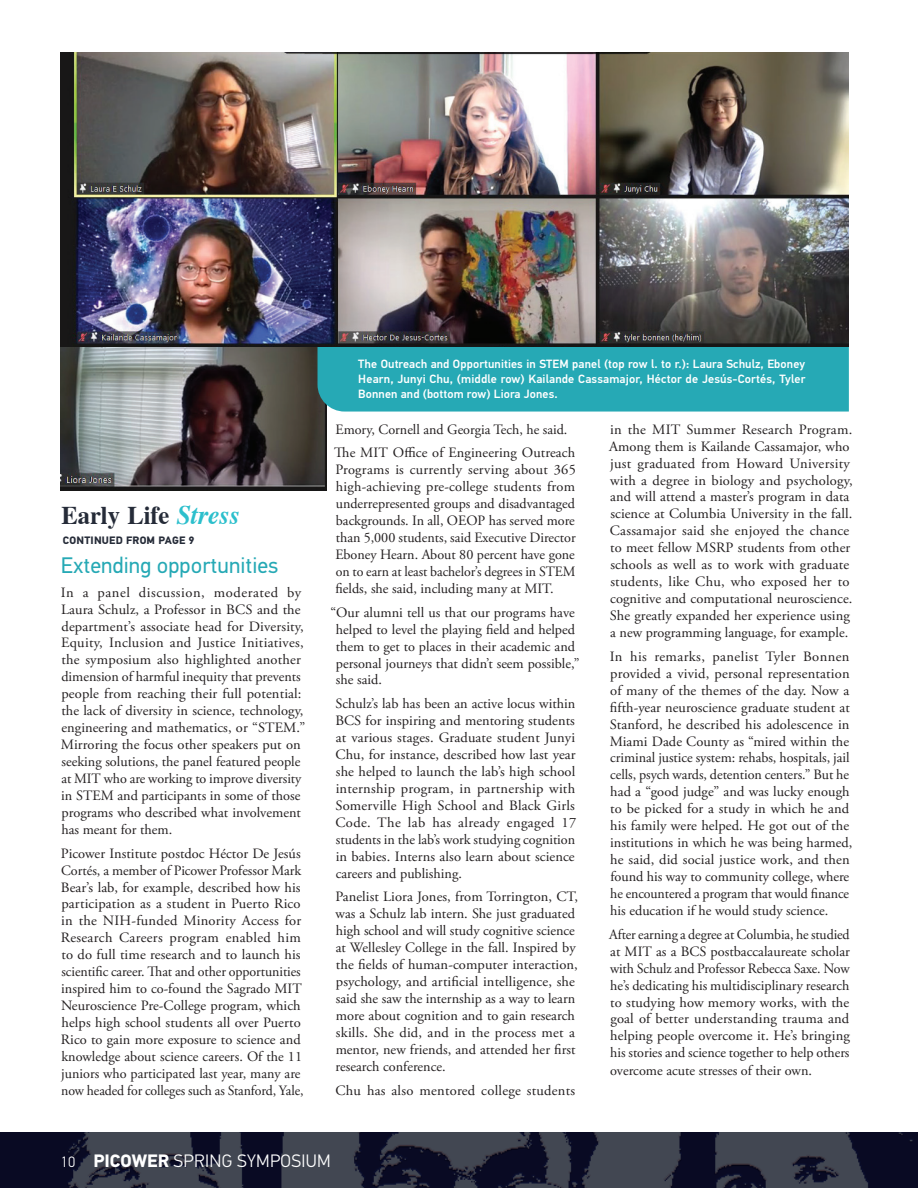
<style>
.page{position:relative;width:918px;height:1188px;background:#fff}
.page>*{position:absolute;margin:0;border:0;box-sizing:border-box;transform-origin:0 0}
.t1{font:700 25.5px "Cardiff";color:#252b38;scale:.96 1}
.t2{font:22.5px "PF Din Text Pro";color:#26a9b5}
.t3{font:300 18px "PF Din Text Pro";letter-spacing:.02em;color:#fff}
.t4{font:14.25px/17px "Adobe Garamond Pro";letter-spacing:.005em;color:#231f20}
.t5{font:500 12px/15px "PF Din Text Pro";letter-spacing:.01em;color:#fff;text-align:justify}
.t6{font:700 10.8px "PF Din Text Pro";letter-spacing:.02em;color:#252b38}
.s1{font-style:italic;font-size:27.3px;color:#2cbfcc}
.s2{font-size:15px}
.s3{font-weight:700}
</style>
<div class="page">
<svg style="left:0;top:1132px;width:918px;height:56px;background:#282b3c"></svg>
<img style="left:60px;top:347px;width:267px;height:143px">
<div style="left:318px;top:347px;width:531px;height:65px;background:#26a9b5"></div>
<img style="left:60px;top:53px;width:789px;height:294px">
<h1 class="t1" style="left:62px;top:500px;width:188px">Early Life <span class="s1">Stress</span></h1>
<p class="t6" style="left:63px;top:534px;width:133px">CONTINUED FROM PAGE 9</p>
<h2 class="t2" style="left:61px;top:552px;width:219px">Extending opportunities</h2>
<p class="t4" style="left:61px;top:584px;width:246px">In a panel discussion, moderated by Laura Schulz, a Professor in BCS and the department’s associate head for Diversity, Equity, Inclusion and Justice Initiatives, the symposium also highlighted another dimension of harmful inequity that prevents people from reaching their full potential: the lack of diversity in science, technology, engineering and mathematics, or “STEM.” Mirroring the focus other speakers put on seeking solutions, the panel featured people at MIT who are working to improve diversity in STEM and participants in some of those programs who described what involvement has meant for them.</p>
<p class="t4" style="left:61px;top:845px;width:244px">Picower Institute postdoc Héctor De Jesús Cortés, a member of Picower Professor Mark Bear’s lab, for example, described how his participation as a student in Puerto Rico in the NIH-funded Minority Access for Research Careers program enabled him to do full time research and to launch his scientific career. That and other opportunities inspired him to co-found the Sagrado MIT Neuroscience Pre-College program, which helps high school students all over Puerto Rico to gain more exposure to science and knowledge about science careers. Of the 11 juniors who participated last year, many are now headed for colleges such as Stanford, Yale,</p>
<p class="t5" style="left:358px;top:356px;width:449px">The Outreach and Opportunities in STEM panel (top row l. to r.): Laura Schulz, Eboney Hearn, Junyi Chu, (middle row) Kailande Cassamajor, Héctor de Jesús-Cortés, Tyler Bonnen and (bottom row) Liora Jones.</p>
<p class="t4" style="left:334px;top:418px;width:242px;line-height:23.7px">Emory, Cornell and Georgia Tech, he said.<br>The MIT Office of Engineering Outreach</p>
<p class="t4" style="left:335px;top:462px;width:242px;text-align:justify">Programs is currently serving about 365 high-achieving pre-college students from underrepresented groups and disadvantaged backgrounds. In all, OEOP has served more than 5,000 students, said Executive Director Eboney Hearn. About 80 percent have gone on to earn at least bachelor’s degrees in STEM fields, she said, including many at MIT.</p>
<p class="t4" style="left:336px;top:604px;width:245px;text-indent:-5px">“Our alumni tell us that our programs have helped to level the playing field and helped them to get to places in their academic and personal journeys that didn’t seem possible,” she said.</p>
<p class="t4" style="left:335px;top:696px;width:243px;text-align:justify">Schulz’s lab has been an active locus within BCS for inspiring and mentoring students at various stages. Graduate student Junyi Chu, for instance, described how last year she helped to launch the lab’s high school internship program, in partnership with Somerville High School and Black Girls Code. The lab has already engaged 17 students in the lab’s work studying cognition in babies. Interns also learn about science careers and publishing.</p>
<p class="t4" style="left:335px;top:889px;width:244px">Panelist Liora Jones, from Torrington, CT, was a Schulz lab intern. She just graduated high school and will study cognitive science at Wellesley College in the fall. Inspired by the fields of human-computer interaction, psychology, and artificial intelligence, she said she saw the internship as a way to learn more about cognition and to gain research skills. She did, and in the process met a mentor, new friends, and attended her first research conference.</p>
<p class="t4" style="left:336px;top:1082px;width:241px">Chu has also mentored college students</p>
<p class="t4" style="left:609px;top:421px;width:245px">in the MIT Summer Research Program.<br>Among them is Kailande Cassamajor, who just graduated from Howard University with a degree in biology and psychology, and will attend a master’s program in data science at Columbia University in the fall.<br>Cassamajor said she enjoyed the chance to meet fellow MSRP students from other schools as well as to work with graduate students, like Chu, who exposed her to cognitive and computational neuroscience.<br>She greatly expanded her experience using a new programming language, for example.</p>
<p class="t4" style="left:610px;top:648px;width:244px">In his remarks, panelist Tyler Bonnen provided a vivid, personal representation of many of the themes of the day. Now a fifth-year neuroscience graduate student at Stanford, he described his adolescence in Miami Dade County as “mired within the criminal justice system: rehabs, hospitals, jail cells, psych wards, detention centers.” But he had a “good judge” and was lucky enough to be picked for a study in which he and his family were helped. He got out of the institutions in which he was being harmed, he said, did social justice work, and then found his way to community college, where he encountered a program that would finance his education if he would study science.</p>
<p class="t4" style="left:609px;top:926px;width:242px;text-align:justify">After earning a degree at Columbia, he studied at MIT as a BCS postbaccalaureate scholar with Schulz and Professor Rebecca Saxe. Now he’s dedicating his multidisciplinary research to studying how memory works, with the goal of better understanding trauma and helping people overcome it. He’s bringing his stories and science together to help others overcome acute stresses of their own.</p>
<p class="t3" style="left:61px;top:1150px;width:271px"><span class="s2">10</span> <span class="s3">PICOWER</span> SPRING SYMPOSIUM</p>
</div>
